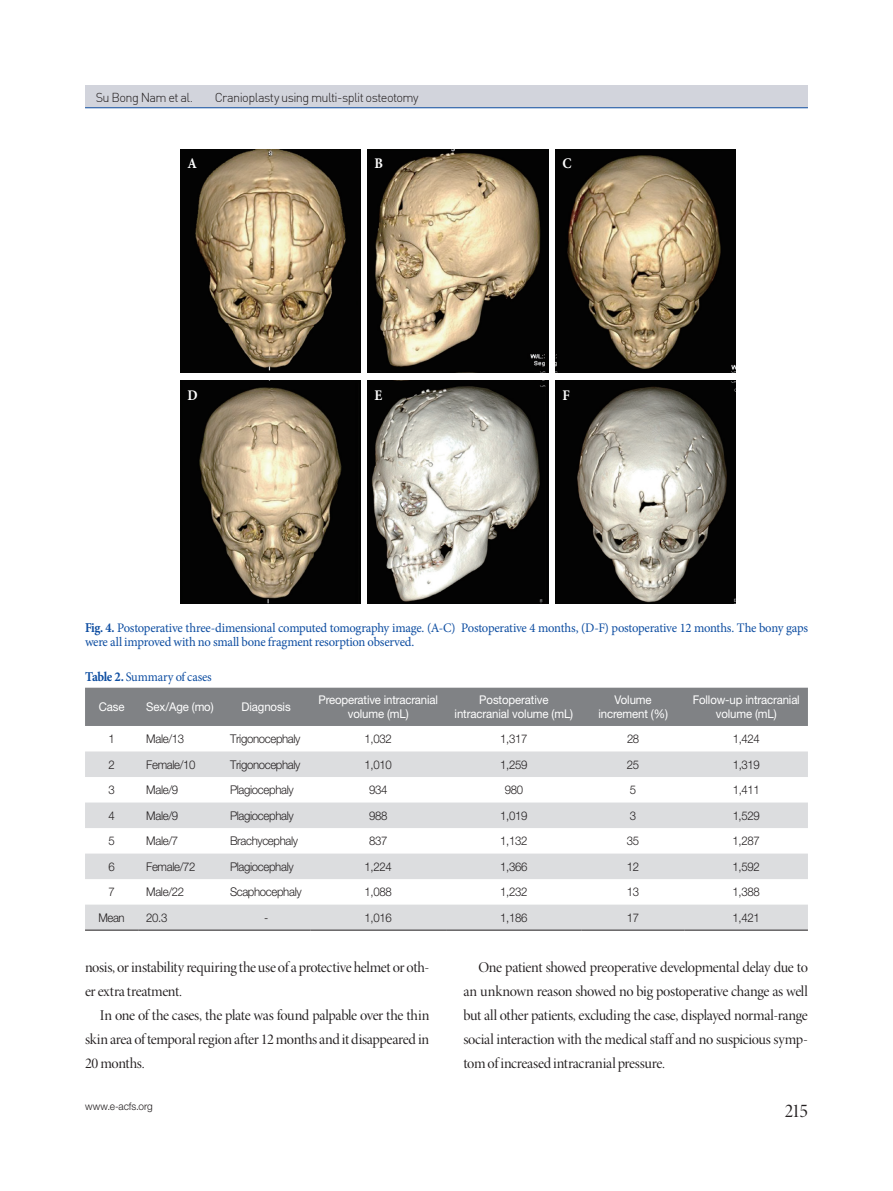
<style>
.page{position:relative;width:893px;height:1191px;background:#fff}
.page>*{position:absolute;margin:0;border:0;box-sizing:border-box;transform-origin:0 0}
.t1{font:19.5px "Minion Pro Disp";color:#231f20;scale:.96 1}
.t2{font:15px/24px "Minion Pro Disp";letter-spacing:-.02em;color:#231f20;text-align:justify}
.t3{font:700 14.7px "Minion Pro";color:#fff;scale:.92 1}
.t4{font:13.05px/14.1px "Minion Pro";letter-spacing:-.025em;color:#0d4da1}
.t5{font:13.05px "Minion Pro";letter-spacing:-.025em;color:#0d4da1;scale:.95 1}
.t6{font:300 12.75px "DIN";letter-spacing:-.045em;color:#231f20}
.t7{font:300 12px "Helvetica Neue";letter-spacing:-.03em;color:#231f20;scale:.95 1}
.t8{font:12px/14.4px "Helvetica Neue LT Std";letter-spacing:-.01em;color:#fff;text-align:center;scale:.95 1}
.t9{font:300 10.5px "Helvetica Neue LT Std";letter-spacing:-.005em;color:#231f20;scale:.96 1}
.s1{font-weight:700;font-size:13.5px}
</style>
<div class="page">
<div style="left:85px;top:85px;width:723px;height:22px;background:#d2d4dc"></div>
<hr style="left:85px;top:107px;width:723px;height:1px;background:#0d4da1">
<div style="left:85px;top:687px;width:723px;height:39px;background:#808285"></div>
<svg style="left:85px;top:751px;width:723px;height:179px;fill:#dcdddf"></svg>
<hr style="left:85px;top:930px;width:53px;height:1px;background:#231f20">
<hr style="left:138px;top:930px;width:84px;height:1px;background:#231f20">
<hr style="left:222px;top:930px;width:88px;height:1px;background:#231f20">
<hr style="left:310px;top:930px;width:136px;height:1px;background:#231f20">
<hr style="left:446px;top:930px;width:136px;height:1px;background:#231f20">
<hr style="left:582px;top:930px;width:103px;height:1px;background:#231f20">
<hr style="left:685px;top:930px;width:123px;height:1px;background:#231f20">
<img style="left:180px;top:149px;width:180px;height:223px">
<img style="left:180px;top:380px;width:180px;height:223px">
<img style="left:368px;top:149px;width:180px;height:223px">
<img style="left:368px;top:380px;width:180px;height:223px">
<img style="left:555px;top:149px;width:181px;height:223px">
<img style="left:555px;top:380px;width:181px;height:223px">
<p class="t6" style="left:96px;top:90px;width:99px">Su Bong Nam et al.</p>
<p class="t6" style="left:215px;top:90px;width:206px">Cranioplasty using multi-split osteotomy</p>
<p class="t3" style="left:188px;top:153px;width:12px">A</p>
<p class="t3" style="left:375px;top:153px;width:11px">B</p>
<p class="t3" style="left:563px;top:153px;width:11px">C</p>
<p class="t3" style="left:188px;top:385px;width:13px">D</p>
<p class="t3" style="left:375px;top:385px;width:10px">E</p>
<p class="t3" style="left:563px;top:385px;width:10px">F</p>
<p class="t4" style="left:85px;top:620px;width:724px"><span class="s1">Fig. 4.</span> Postoperative three-dimensional computed tomography image. (A-C) Postoperative 4 months, (D-F) postoperative 12 months. The bony gaps were all improved with no small bone fragment resorption observed.</p>
<p class="t5" style="left:85px;top:668px;width:135px"><span class="s1">Table 2.</span> Summary of cases</p>
<p class="t8" style="left:99px;top:699px;width:29px">Case</p>
<p class="t8" style="left:146px;top:699px;width:72px">Sex/Age (mo)</p>
<p class="t8" style="left:242px;top:699px;width:53px">Diagnosis</p>
<p class="t8" style="left:318px;top:692px;width:127px">Preoperative intracranial volume (mL)</p>
<p class="t8" style="left:455px;top:692px;width:126px">Postoperative intracranial volume (mL)</p>
<p class="t8" style="left:598px;top:692px;width:75px">Volume increment (%)</p>
<p class="t8" style="left:693px;top:692px;width:114px">Follow-up intracranial volume (mL)</p>
<p class="t7" style="left:108px;top:731px;width:8px">1</p>
<p class="t7" style="left:146px;top:731px;width:41px">Male/13</p>
<p class="t7" style="left:230px;top:731px;width:76px">Trigonocephaly</p>
<p class="t7" style="left:365px;top:731px;width:30px">1,032</p>
<p class="t7" style="left:500px;top:731px;width:30px">1,317</p>
<p class="t7" style="left:627px;top:731px;width:14px">28</p>
<p class="t7" style="left:733px;top:731px;width:30px">1,424</p>
<p class="t7" style="left:108px;top:757px;width:8px">2</p>
<p class="t7" style="left:146px;top:757px;width:53px">Female/10</p>
<p class="t7" style="left:230px;top:757px;width:76px">Trigonocephaly</p>
<p class="t7" style="left:365px;top:757px;width:30px">1,010</p>
<p class="t7" style="left:500px;top:757px;width:30px">1,259</p>
<p class="t7" style="left:627px;top:757px;width:14px">25</p>
<p class="t7" style="left:733px;top:757px;width:30px">1,319</p>
<p class="t7" style="left:108px;top:782px;width:8px">3</p>
<p class="t7" style="left:146px;top:782px;width:35px">Male/9</p>
<p class="t7" style="left:230px;top:782px;width:69px">Plagiocephaly</p>
<p class="t7" style="left:369px;top:782px;width:21px">934</p>
<p class="t7" style="left:505px;top:782px;width:21px">980</p>
<p class="t7" style="left:630px;top:782px;width:8px">5</p>
<p class="t7" style="left:733px;top:782px;width:30px">1,411</p>
<p class="t7" style="left:108px;top:808px;width:8px">4</p>
<p class="t7" style="left:146px;top:808px;width:35px">Male/9</p>
<p class="t7" style="left:230px;top:808px;width:69px">Plagiocephaly</p>
<p class="t7" style="left:369px;top:808px;width:21px">988</p>
<p class="t7" style="left:500px;top:808px;width:30px">1,019</p>
<p class="t7" style="left:630px;top:808px;width:8px">3</p>
<p class="t7" style="left:733px;top:808px;width:30px">1,529</p>
<p class="t7" style="left:108px;top:833px;width:8px">5</p>
<p class="t7" style="left:146px;top:833px;width:35px">Male/7</p>
<p class="t7" style="left:230px;top:833px;width:73px">Brachycephaly</p>
<p class="t7" style="left:369px;top:833px;width:21px">837</p>
<p class="t7" style="left:500px;top:833px;width:30px">1,132</p>
<p class="t7" style="left:627px;top:833px;width:14px">35</p>
<p class="t7" style="left:733px;top:833px;width:30px">1,287</p>
<p class="t7" style="left:108px;top:859px;width:8px">6</p>
<p class="t7" style="left:146px;top:859px;width:53px">Female/72</p>
<p class="t7" style="left:230px;top:859px;width:69px">Plagiocephaly</p>
<p class="t7" style="left:365px;top:859px;width:30px">1,224</p>
<p class="t7" style="left:500px;top:859px;width:30px">1,366</p>
<p class="t7" style="left:627px;top:859px;width:14px">12</p>
<p class="t7" style="left:733px;top:859px;width:30px">1,592</p>
<p class="t7" style="left:108px;top:884px;width:8px">7</p>
<p class="t7" style="left:146px;top:884px;width:41px">Male/22</p>
<p class="t7" style="left:230px;top:884px;width:77px">Scaphocephaly</p>
<p class="t7" style="left:365px;top:884px;width:30px">1,088</p>
<p class="t7" style="left:500px;top:884px;width:30px">1,232</p>
<p class="t7" style="left:627px;top:884px;width:14px">13</p>
<p class="t7" style="left:733px;top:884px;width:30px">1,388</p>
<p class="t7" style="left:98px;top:910px;width:29px">Mean</p>
<p class="t7" style="left:146px;top:910px;width:24px">20.3</p>
<p class="t7" style="left:264px;top:910px;width:6px">-</p>
<p class="t7" style="left:365px;top:910px;width:30px">1,016</p>
<p class="t7" style="left:500px;top:910px;width:30px">1,186</p>
<p class="t7" style="left:627px;top:910px;width:14px">17</p>
<p class="t7" style="left:733px;top:910px;width:30px">1,421</p>
<p class="t2" style="left:85px;top:956px;width:346px">nosis, or instability requiring the use of a protective helmet or oth&shy;er extra treatment.</p>
<p class="t2" style="left:85px;top:1004px;width:346px;text-indent:15px">In one of the cases, the plate was found palpable over the thin skin area of temporal region after 12 months and it disappeared in 20 months.</p>
<p class="t9" style="left:85px;top:1100px;width:72px">www.e-acfs.org</p>
<p class="t2" style="left:463px;top:956px;width:346px;text-indent:15px">One patient showed preoperative developmental delay due to an unknown reason showed no big postoperative change as well but all other patients, excluding the case, displayed normal-range social interaction with the medical staff and no suspicious symp&shy;tom of increased intracranial pressure.</p>
<h1 class="t1" style="left:785px;top:1099px;width:26px">215</h1>
</div>
